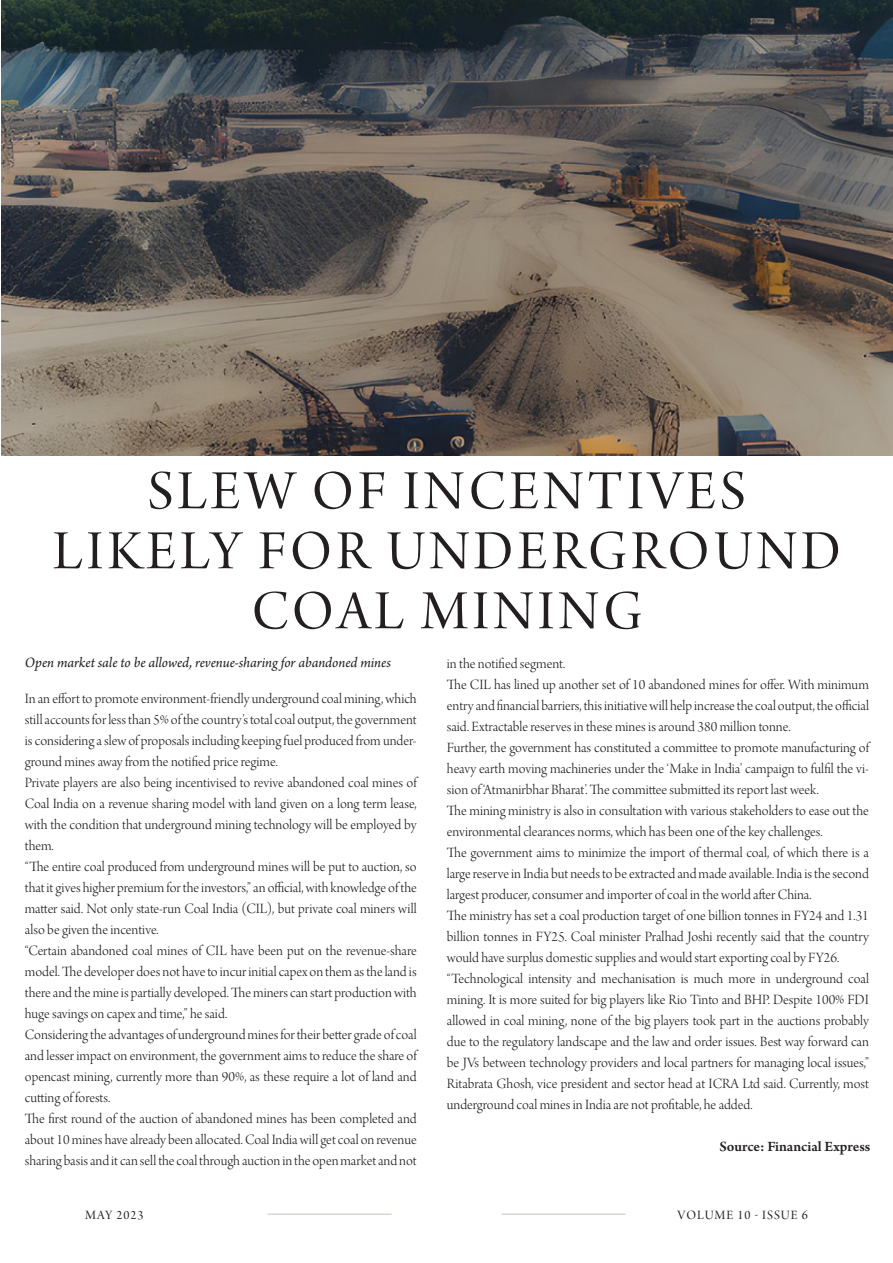
<style>
.page{position:relative;width:893px;height:1263px;background:#fff}
.page>*{position:absolute;margin:0;border:0;box-sizing:border-box;transform-origin:0 0}
.Title_39_pt___Center{font:58.5px/60px "Arno Pro Display";letter-spacing:.07em;color:#231f20;text-align:center}
.t1{font:15px/21px "Arno Pro Light Display";color:#231f20;text-align:justify}
.t2{font:italic 15px "Arno Pro";letter-spacing:-.005em;color:#231f20}
.t3{font:600 15px "Arno Pro";letter-spacing:-.005em;color:#231f20}
.t4{font:13.5px "Arno Pro Display";letter-spacing:.07em;color:#231f20}
</style>
<div class="page">
<hr style="left:267px;top:1213px;width:125px;height:2px;background:#ded6cd">
<hr style="left:501px;top:1213px;width:125px;height:2px;background:#ded6cd">
<img style="left:1px;top:0;width:892px;height:455px">
<p class="Title_39_pt___Center" style="left:148px;top:465px;width:600px">SLEW OF INCENTIVES</p>
<p class="Title_39_pt___Center" style="left:53px;top:525px;width:790px">LIKELY FOR UNDERGROUND<br>COAL MINING</p>
<p class="t2" style="left:25px;top:654px;width:368px">Open market sale to be allowed, revenue-sharing for abandoned mines</p>
<p class="t1" style="left:25px;top:689px;width:393px">In an effort to promote environment-friendly underground coal mining, which still accounts for less than 5% of the country’s total coal output, the government is considering a slew of proposals including keeping fuel produced from under&shy;ground mines away from the notified price regime.</p>
<p class="t1" style="left:25px;top:773px;width:393px">Private players are also being incentivised to revive abandoned coal mines of Coal India on a revenue sharing model with land given on a long term lease, with the condition that underground mining technology will be employed by them.</p>
<p class="t1" style="left:25px;top:857px;width:393px">“The entire coal produced from underground mines will be put to auction, so that it gives higher premium for the investors,” an official, with knowledge of the matter said. Not only state-run Coal India (CIL), but private coal miners will also be given the incentive.</p>
<p class="t1" style="left:25px;top:941px;width:393px">“Certain abandoned coal mines of CIL have been put on the revenue-share model. The developer does not have to incur initial capex on them as the land is there and the mine is partially developed. The miners can start production with huge savings on capex and time,” he said.</p>
<p class="t1" style="left:25px;top:1025px;width:393px">Considering the advantages of underground mines for their better grade of coal and lesser impact on environment, the government aims to reduce the share of opencast mining, currently more than 90%, as these require a lot of land and cutting of forests.</p>
<p class="t1" style="left:25px;top:1109px;width:393px">The first round of the auction of abandoned mines has been completed and about 10 mines have already been allocated. Coal India will get coal on revenue sharing basis and it can sell the coal through auction in the open market and not</p>
<p class="t1" style="left:447px;top:654px;width:120px">in the notified segment.</p>
<p class="t1" style="left:447px;top:675px;width:424px">The CIL has lined up another set of 10 abandoned mines for offer. With minimum entry and financial barriers, this initiative will help increase the coal output, the official said. Extractable reserves in these mines is around 380 million tonne.</p>
<p class="t1" style="left:447px;top:738px;width:424px">Further, the government has constituted a committee to promote manufacturing of heavy earth moving machineries under the ‘Make in India’ campaign to fulfil the vi&shy;sion of ‘Atmanirbhar Bharat’. The committee submitted its report last week.</p>
<p class="t1" style="left:447px;top:801px;width:424px">The mining ministry is also in consultation with various stakeholders to ease out the environmental clearances norms, which has been one of the key challenges.</p>
<p class="t1" style="left:447px;top:843px;width:424px">The government aims to minimize the import of thermal coal, of which there is a large reserve in India but needs to be extracted and made available. India is the second largest producer, consumer and importer of coal in the world after China.</p>
<p class="t1" style="left:447px;top:906px;width:423px">The ministry has set a coal production target of one billion tonnes in FY24 and 1.31 billion tonnes in FY25. Coal minister Pralhad Joshi recently said that the country would have surplus domestic supplies and would start exporting coal by FY26.</p>
<p class="t1" style="left:447px;top:969px;width:424px">“Technological intensity and mechanisation is much more in underground coal mining. It is more suited for big players like Rio Tinto and BHP. Despite 100% FDI allowed in coal mining, none of the big players took part in the auctions probably due to the regulatory landscape and the law and order issues. Best way forward can be JVs between technology providers and local partners for managing local issues,” Ritabrata Ghosh, vice president and sector head at ICRA Ltd said. Currently, most underground coal mines in India are not profitable, he added.</p>
<p class="t3" style="left:719px;top:1138px;width:152px">Source: Financial Express</p>
<p class="t4" style="left:85px;top:1207px;width:60px">MAY 2023</p>
<p class="t4" style="left:678px;top:1207px;width:132px">VOLUME 10 - ISSUE 6</p>
</div>
